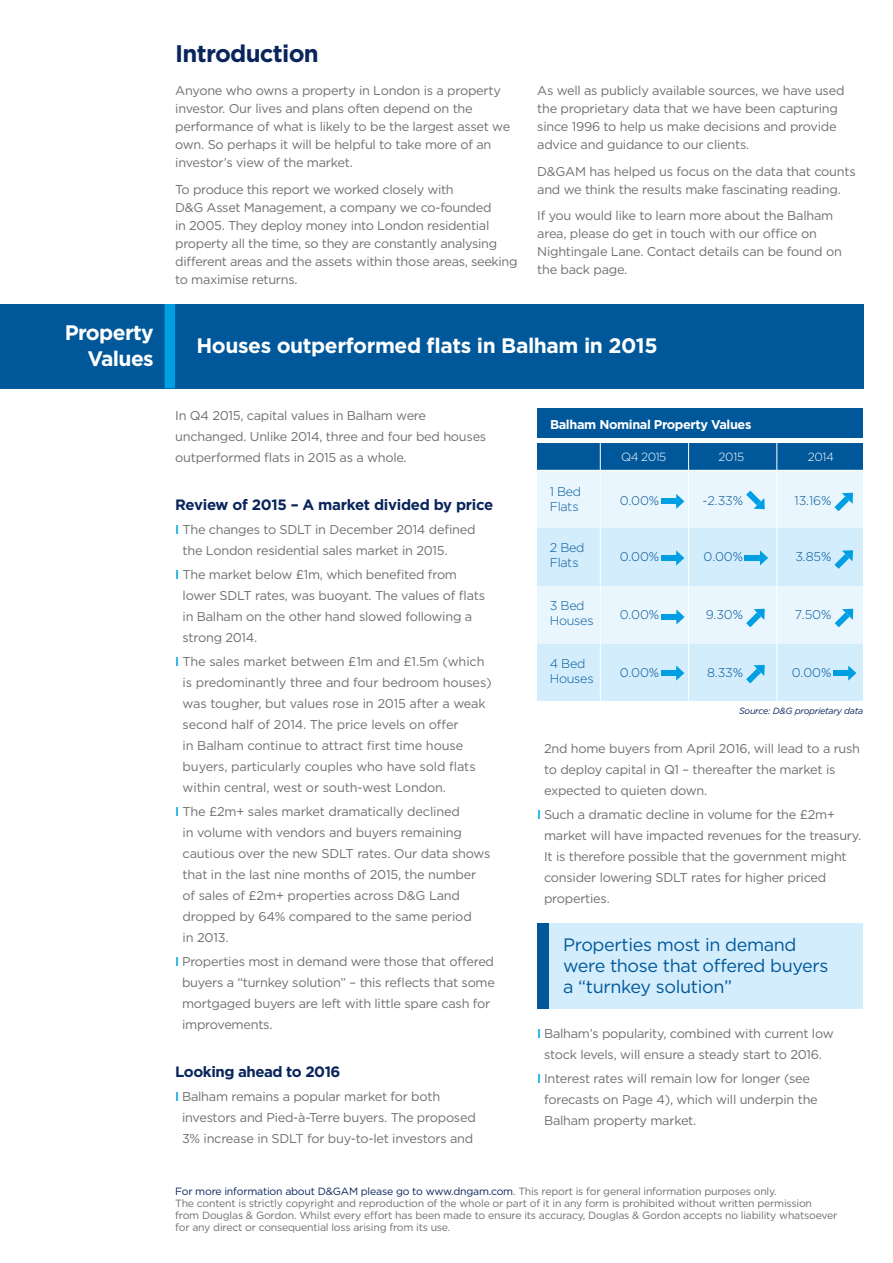
<style>
.page{position:relative;width:893px;height:1263px;background:#fff}
.page>*{position:absolute;margin:0;border:0;box-sizing:border-box;transform-origin:0 0}
.t1{font:700 24px "Gotham";letter-spacing:-.03em;color:#09255c}
.t2{font:700 21px/25.5px "Gotham";letter-spacing:-.02em;color:#fff;text-align:right}
.t3{font:18px/21px "Gotham";letter-spacing:-.02em;color:#00589a}
.t4{font:700 15px "Gotham";letter-spacing:-.03em;color:#09255c}
.t5{font:12.75px/21px "Gotham";letter-spacing:-.02em;color:#6f6f6e}
.t6{font:700 12.75px "Gotham";letter-spacing:-.03em;color:#fff}
.t7{font:300 12.6px/14.9px "Gotham";letter-spacing:-.03em;color:#00589a}
.t8{font:300 11.85px "Gotham";letter-spacing:-.03em;color:#fff}
.t9{font:10.5px/12px "Gotham";letter-spacing:-.02em;color:#6f6f6e}
.t10{font:italic 9px "Gotham";letter-spacing:-.03em;color:#09255c}
.s1{font-weight:500;color:#009ee3}
.s2{color:#09255c}
</style>
<div class="page">
<div style="left:175px;top:304px;width:688px;height:84px;background:#00589a"></div>
<div style="left:0;top:304px;width:175px;height:84px;background:#00589a"></div>
<div style="left:537px;top:408px;width:326px;height:30px;background:#00589a"></div>
<div style="left:537px;top:443px;width:326px;height:27px;background:#00589a"></div>
<div style="left:537px;top:470px;width:326px;height:58px;background:#eaf6fe"></div>
<div style="left:537px;top:528px;width:326px;height:58px;background:#d4edfc"></div>
<div style="left:537px;top:586px;width:326px;height:58px;background:#eaf6fe"></div>
<div style="left:537px;top:644px;width:326px;height:57px;background:#d4edfc"></div>
<hr style="left:537px;top:470px;width:326px;height:1px;background:#fff">
<hr style="left:600px;top:443px;width:1px;height:258px;background:#fff">
<hr style="left:688px;top:443px;width:1px;height:258px;background:#fff">
<hr style="left:776px;top:443px;width:1px;height:258px;background:#fff">
<svg style="left:834px;top:493px;width:19px;height:18px"></svg>
<svg style="left:834px;top:550px;width:19px;height:19px"></svg>
<svg style="left:835px;top:609px;width:18px;height:18px"></svg>
<svg style="left:746px;top:609px;width:19px;height:18px"></svg>
<div style="left:833px;top:670px;width:15px;height:6px;background:#009ee3"></div>
<svg style="left:848px;top:665px;width:8px;height:16px"></svg>
<svg style="left:746px;top:491px;width:19px;height:18px"></svg>
<div style="left:745px;top:555px;width:15px;height:6px;background:#009ee3"></div>
<svg style="left:760px;top:550px;width:8px;height:15px"></svg>
<svg style="left:746px;top:665px;width:19px;height:18px"></svg>
<div style="left:661px;top:498px;width:15px;height:6px;background:#009ee3"></div>
<svg style="left:676px;top:494px;width:8px;height:15px"></svg>
<div style="left:661px;top:555px;width:15px;height:6px;background:#009ee3"></div>
<svg style="left:676px;top:550px;width:8px;height:15px"></svg>
<div style="left:661px;top:614px;width:15px;height:6px;background:#009ee3"></div>
<svg style="left:676px;top:609px;width:8px;height:15px"></svg>
<div style="left:661px;top:670px;width:15px;height:6px;background:#009ee3"></div>
<svg style="left:676px;top:665px;width:8px;height:16px"></svg>
<div style="left:165px;top:304px;width:10px;height:84px;background:#009ee3"></div>
<div style="left:538px;top:924px;width:325px;height:85px;background:#d4edfc"></div>
<div style="left:537px;top:924px;width:11px;height:85px;background:#00589a"></div>
<h2 class="t2" style="left:65px;top:320px;width:91px">Property<br>Values</h2>
<h1 class="t1" style="left:175px;top:37px;width:145px">Introduction</h1>
<p class="t5" style="left:175px;top:81px;width:336px;line-height:18px">Anyone who owns a property in London is a property investor. Our lives and plans often depend on the performance of what is likely to be the largest asset we own. So perhaps it will be helpful to take more of an investor’s view of the market.</p>
<p class="t5" style="left:175px;top:180px;width:344px;line-height:18px">To produce this report we worked closely with<br>D&amp;G Asset Management, a company we co-founded<br>in 2005. They deploy money into London residential property all the time, so they are constantly analysing different areas and the assets within those areas, seeking to maximise returns.</p>
<p class="t5" style="left:537px;top:81px;width:309px;line-height:18px">As well as publicly available sources, we have used the proprietary data that we have been capturing since 1996 to help us make decisions and provide advice and guidance to our clients.</p>
<p class="t5" style="left:537px;top:162px;width:320px;line-height:18px">D&amp;GAM has helped us focus on the data that counts and we think the results make fascinating reading.</p>
<p class="t5" style="left:537px;top:206px;width:306px;line-height:18px">If you would like to learn more about the Balham area, please do get in touch with our office on Nightingale Lane. Contact details can be found on the back page.</p>
<h2 class="t2" style="left:196px;top:333px;width:463px">Houses outperformed flats in Balham in 2015</h2>
<p class="t5" style="left:175px;top:405px;width:313px">In Q4 2015, capital values in Balham were unchanged. Unlike 2014, three and four bed houses outperformed flats in 2015 as a whole.</p>
<p class="t4" style="left:175px;top:495px;width:320px">Review of 2015 – A market divided by price</p>
<p class="t5" style="left:183px;top:519px;width:294px;text-indent:-7px"><span class="s1">I</span> The changes to SDLT in December 2014 defined the London residential sales market in 2015.</p>
<p class="t5" style="left:183px;top:564px;width:304px;text-indent:-7px"><span class="s1">I</span> The market below £1m, which benefited from lower SDLT rates, was buoyant. The values of flats in Balham on the other hand slowed following a strong 2014.</p>
<p class="t5" style="left:183px;top:651px;width:310px;text-indent:-7px"><span class="s1">I</span> The sales market between £1m and £1.5m (which is predominantly three and four bedroom houses) was tougher, but values rose in 2015 after a weak second half of 2014. The price levels on offer<br>in Balham continue to attract first time house buyers, particularly couples who have sold flats within central, west or south-west London.</p>
<p class="t5" style="left:183px;top:801px;width:309px;text-indent:-7px"><span class="s1">I</span> The £2m+ sales market dramatically declined<br>in volume with vendors and buyers remaining cautious over the new SDLT rates. Our data shows that in the last nine months of 2015, the number of sales of £2m+ properties across D&amp;G Land dropped by 64% compared to the same period<br>in 2013.</p>
<p class="t5" style="left:182px;top:951px;width:314px;text-indent:-7px"><span class="s1">I</span> Properties most in demand were those that offered buyers a “turnkey solution” – this reflects that some mortgaged buyers are left with little spare cash for improvements.</p>
<p class="t4" style="left:175px;top:1062px;width:167px">Looking ahead to 2016</p>
<p class="t5" style="left:182px;top:1086px;width:295px;text-indent:-7px"><span class="s1">I</span> Balham remains a popular market for both investors and Pied-à-Terre buyers. The proposed<br>3% increase in SDLT for buy-to-let investors and</p>
<p class="t6" style="left:550px;top:415px;width:203px">Balham Nominal Property Values</p>
<p class="t7" style="left:550px;top:484px;width:33px">1 Bed<br>Flats</p>
<p class="t7" style="left:550px;top:540px;width:36px">2 Bed<br>Flats</p>
<p class="t7" style="left:550px;top:597px;width:45px">3 Bed<br>Houses</p>
<p class="t7" style="left:550px;top:655px;width:45px">4 Bed<br>Houses</p>
<p class="t8" style="left:621px;top:450px;width:47px">Q4 2015</p>
<p class="t7" style="left:620px;top:492px;width:41px">0.00%</p>
<p class="t7" style="left:620px;top:549px;width:41px">0.00%</p>
<p class="t7" style="left:620px;top:606px;width:41px">0.00%</p>
<p class="t7" style="left:620px;top:664px;width:41px">0.00%</p>
<p class="t8" style="left:719px;top:450px;width:27px">2015</p>
<p class="t8" style="left:808px;top:450px;width:28px">2014</p>
<p class="t7" style="left:703px;top:492px;width:42px">-2.33%</p>
<p class="t7" style="left:795px;top:492px;width:38px">13.16%</p>
<p class="t7" style="left:703px;top:549px;width:41px">0.00%</p>
<p class="t7" style="left:795px;top:549px;width:38px">3.85%</p>
<p class="t7" style="left:706px;top:606px;width:39px">9.30%</p>
<p class="t7" style="left:795px;top:606px;width:38px">7.50%</p>
<p class="t7" style="left:707px;top:664px;width:38px">8.33%</p>
<p class="t7" style="left:792px;top:664px;width:41px">0.00%</p>
<p class="t10" style="left:739px;top:705px;width:126px">Source: D&amp;G proprietary data</p>
<p class="t5" style="left:544px;top:738px;width:318px">2nd home buyers from April 2016, will lead to a rush to deploy capital in Q1 – thereafter the market is expected to quieten down.</p>
<p class="t5" style="left:544px;top:804px;width:319px;text-indent:-7px"><span class="s1">I</span> Such a dramatic decline in volume for the £2m+ market will have impacted revenues for the treasury.<br>It is therefore possible that the government might consider lowering SDLT rates for higher priced properties.</p>
<h3 class="t3" style="left:563px;top:934px;width:267px">Properties most in demand were those that offered buyers a “turnkey solution”</h3>
<p class="t5" style="left:537px;top:1023px;width:298px;text-align:center"><span class="s1">I</span> Balham’s popularity, combined with current low stock levels, will ensure a steady start to 2016.</p>
<p class="t5" style="left:544px;top:1068px;width:275px;text-indent:-7px"><span class="s1">I</span> Interest rates will remain low for longer (see forecasts on Page 4), which will underpin the<br>Balham property market.</p>
<p class="t9" style="left:175px;top:1185px;width:664px"><span class="s2">For more information about D&amp;GAM please go to www.dngam.com</span>. This report is for general information purposes only.<br>The content is strictly copyright and reproduction of the whole or part of it in any form is prohibited without written permission from Douglas &amp; Gordon. Whilst every effort has been made to ensure its accuracy, Douglas &amp; Gordon accepts no liability whatsoever for any direct or consequential loss arising from its use.</p>
</div>
